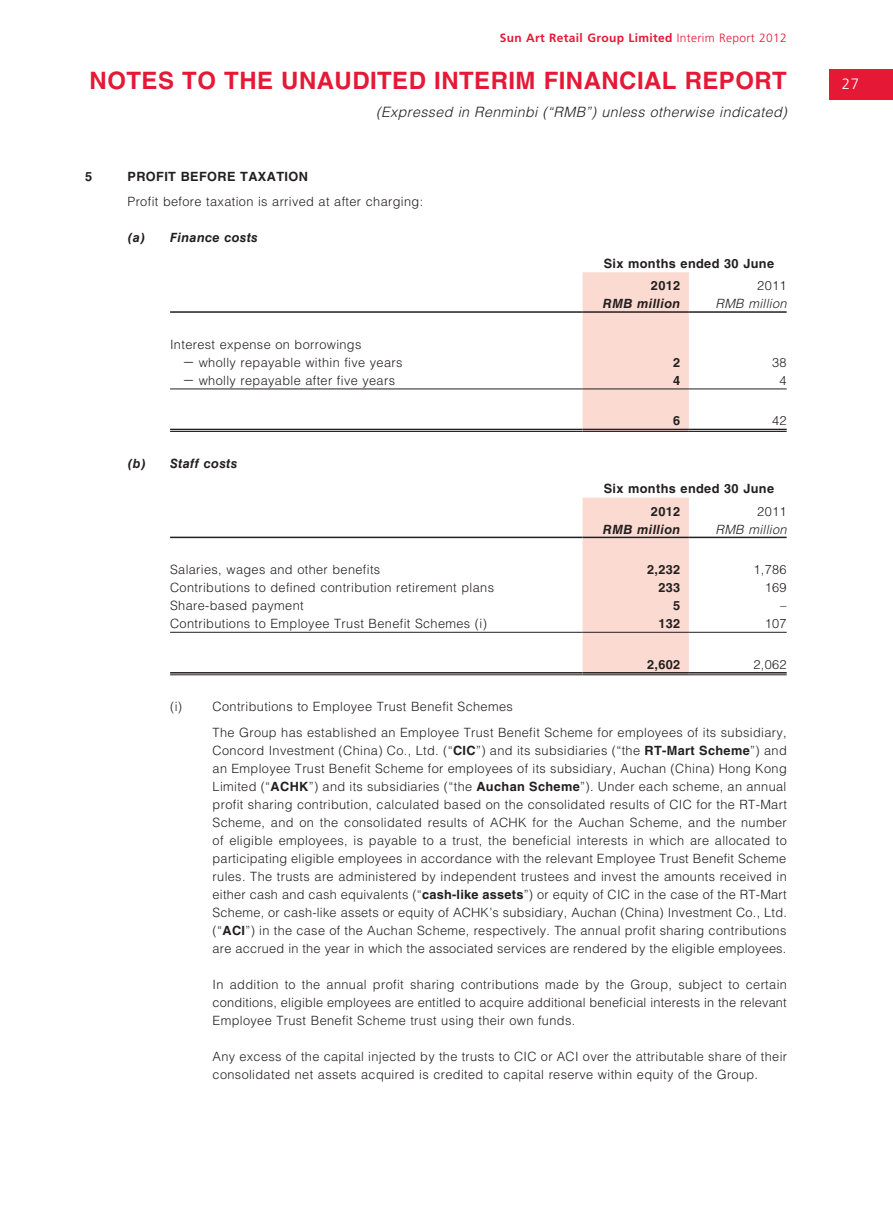
<style>
.page{position:relative;width:893px;height:1212px;background:#fff}
.page>*{position:absolute;margin:0;border:0;box-sizing:border-box;transform-origin:0 0}
.t1{font:700 24px "Helvetica LT Std";letter-spacing:.02em;color:#e51836}
.t2{font:300 15px "Frutiger LT Std";color:#fff}
.t3{font:italic 300 14.25px "Helvetica LT Std";letter-spacing:.03em;color:#231f20}
.t4{font:300 12.75px/18px "Helvetica LT Std";letter-spacing:.03em;color:#231f20}
.t5{font:700 12.75px/22.2px "Helvetica LT Std";letter-spacing:.03em;color:#231f20}
.t6{font:italic 700 12.75px "Helvetica LT Std";letter-spacing:.03em;color:#231f20}
.t7{font:italic 300 12.75px "Helvetica LT Std";letter-spacing:.03em;color:#231f20}
.t8{font:700 12px "Frutiger LT Std";letter-spacing:.03em;color:#e51836}
.s1{font-weight:300}
.s2{font-style:italic;font-size:18px}
.s3{font-weight:700}
</style>
<div class="page">
<div style="left:829px;top:69px;width:64px;height:31px;background:#e51836"></div>
<div style="left:583px;top:272px;width:106px;height:159px;background:#fbdbd1"></div>
<hr style="left:170px;top:311px;width:413px;height:2px;background:#231f20">
<hr style="left:583px;top:311px;width:106px;height:2px;background:#231f20">
<hr style="left:689px;top:311px;width:98px;height:2px;background:#231f20">
<hr style="left:170px;top:388px;width:413px;height:1px;background:#231f20">
<hr style="left:583px;top:388px;width:106px;height:1px;background:#231f20">
<hr style="left:689px;top:388px;width:98px;height:1px;background:#231f20">
<hr style="left:170px;top:429px;width:413px;height:1px;background:#231f20">
<hr style="left:170px;top:431px;width:413px;height:1px;background:#231f20">
<hr style="left:583px;top:429px;width:106px;height:1px;background:#231f20">
<hr style="left:583px;top:431px;width:106px;height:1px;background:#231f20">
<hr style="left:689px;top:429px;width:98px;height:1px;background:#231f20">
<hr style="left:689px;top:431px;width:98px;height:1px;background:#231f20">
<div style="left:583px;top:498px;width:106px;height:176px;background:#fbdbd1"></div>
<hr style="left:170px;top:537px;width:413px;height:1px;background:#231f20">
<hr style="left:583px;top:537px;width:106px;height:1px;background:#231f20">
<hr style="left:689px;top:537px;width:98px;height:1px;background:#231f20">
<hr style="left:170px;top:632px;width:413px;height:1px;background:#231f20">
<hr style="left:583px;top:632px;width:106px;height:1px;background:#231f20">
<hr style="left:689px;top:632px;width:98px;height:1px;background:#231f20">
<hr style="left:170px;top:672px;width:413px;height:1px;background:#231f20">
<hr style="left:170px;top:674px;width:413px;height:1px;background:#231f20">
<hr style="left:583px;top:672px;width:106px;height:1px;background:#231f20">
<hr style="left:583px;top:674px;width:106px;height:1px;background:#231f20">
<hr style="left:689px;top:672px;width:98px;height:1px;background:#231f20">
<hr style="left:689px;top:674px;width:98px;height:1px;background:#231f20">
<p class="t8" style="left:500px;top:31px;width:288px">Sun Art Retail Group Limited <span class="s1">Interim Report 2012</span></p>
<h1 class="t1" style="left:90px;top:66px;width:369px">NOTES to the unaudited inte</h1>
<h1 class="t1" style="left:491px;top:66px;width:297px">rim financial report</h1>
<p class="t3" style="left:376px;top:103px;width:412px">(Expressed in Renminbi (“RMB”) unless otherwise indicated)</p>
<p class="t5" style="left:85px;top:165px;width:9px">5</p>
<p class="t5" style="left:128px;top:165px;width:182px">PROFIT BEFORE TAXATION</p>
<p class="t4" style="left:128px;top:193px;width:297px">Profit before taxation is arrived at after charging:</p>
<p class="t6" style="left:128px;top:230px;width:132px">(a) Finance costs</p>
<p class="t5" style="left:651px;top:252px;width:125px;text-indent:-47px">Six months ended 30 June<br>2012</p>
<p class="t4" style="left:757px;top:277px;width:31px">2011</p>
<p class="t6" style="left:603px;top:296px;width:79px">RMB million</p>
<p class="t7" style="left:715px;top:296px;width:73px">RMB million</p>
<p class="t4" style="left:170px;top:335px;width:193px">Interest expense on borrowings</p>
<p class="t4" style="left:183px;top:353px;width:221px"><span class="s2">–</span> wholly repayable within five years</p>
<p class="t5" style="left:673px;top:351px;width:9px">2</p>
<p class="t4" style="left:772px;top:353px;width:16px">38</p>
<p class="t4" style="left:183px;top:371px;width:213px"><span class="s2">–</span> wholly repayable after five years</p>
<p class="t5" style="left:673px;top:369px;width:9px">4</p>
<p class="t4" style="left:780px;top:371px;width:9px">4</p>
<p class="t5" style="left:673px;top:409px;width:9px">6</p>
<p class="t4" style="left:772px;top:412px;width:16px">42</p>
<p class="t6" style="left:128px;top:455px;width:111px">(b) Staff costs</p>
<p class="t5" style="left:651px;top:478px;width:125px;text-indent:-47px">Six months ended 30 June<br>2012</p>
<p class="t4" style="left:757px;top:502px;width:31px">2011</p>
<p class="t6" style="left:603px;top:521px;width:79px">RMB million</p>
<p class="t7" style="left:715px;top:521px;width:73px">RMB million</p>
<p class="t4" style="left:170px;top:560px;width:212px">Salaries, wages and other benefits</p>
<p class="t5" style="left:647px;top:558px;width:35px">2,232</p>
<p class="t4" style="left:753px;top:560px;width:35px">1,786</p>
<p class="t4" style="left:170px;top:578px;width:325px">Contributions to defined contribution retirement plans</p>
<p class="t5" style="left:658px;top:576px;width:23px">233</p>
<p class="t4" style="left:765px;top:578px;width:23px">169</p>
<p class="t4" style="left:170px;top:596px;width:135px">Share-based payment</p>
<p class="t5" style="left:673px;top:594px;width:9px">5</p>
<p class="t4" style="left:780px;top:596px;width:8px">–</p>
<p class="t4" style="left:170px;top:614px;width:318px">Contributions to Employee Trust Benefit Schemes (i)</p>
<p class="t5" style="left:658px;top:612px;width:23px">132</p>
<p class="t4" style="left:765px;top:614px;width:23px">107</p>
<p class="t5" style="left:647px;top:653px;width:35px">2,602</p>
<p class="t4" style="left:753px;top:655px;width:35px">2,062</p>
<p class="t4" style="left:213px;top:693px;width:576px;line-height:25.7px;text-indent:-43px">(i) Contributions to Employee Trust Benefit Schemes<br>The Group has established an Employee Trust Benefit Scheme for employees of its subsidiary,</p>
<p class="t4" style="left:213px;top:741px;width:576px;text-align:justify">Concord Investment (China) Co., Ltd. (“<span class="s3">CIC</span>”) and its subsidiaries (“the <span class="s3">RT-Mart Scheme</span>”) and an Employee Trust Benefit Scheme for employees of its subsidiary, Auchan (China) Hong Kong Limited (“<span class="s3">ACHK</span>”) and its subsidiaries (“the <span class="s3">Auchan Scheme</span>”). Under each scheme, an annual profit sharing contribution, calculated based on the consolidated results of CIC for the RT-Mart Scheme, and on the consolidated results of ACHK for the Auchan Scheme, and the number of eligible employees, is payable to a trust, the beneficial interests in which are allocated to participating eligible employees in accordance with the relevant Employee Trust Benefit Scheme rules. The trusts are administered by independent trustees and invest the amounts received in either cash and cash equivalents (“<span class="s3">cash-like assets</span>”) or equity of CIC in the case of the RT-Mart Scheme, or cash-like assets or equity of ACHK’s subsidiary, Auchan (China) Investment Co., Ltd. (“<span class="s3">ACI</span>”) in the case of the Auchan Scheme, respectively. The annual profit sharing contributions are accrued in the year in which the associated services are rendered by the eligible employees.</p>
<p class="t4" style="left:213px;top:975px;width:576px;text-align:justify">In addition to the annual profit sharing contributions made by the Group, subject to certain conditions, eligible employees are entitled to acquire additional beneficial interests in the relevant Employee Trust Benefit Scheme trust using their own funds.</p>
<p class="t4" style="left:213px;top:1047px;width:576px">Any excess of the capital injected by the trusts to CIC or ACI over the attributable share of their consolidated net assets acquired is credited to capital reserve within equity of the Group.</p>
<p class="t2" style="left:842px;top:75px;width:19px">27</p>
</div>
